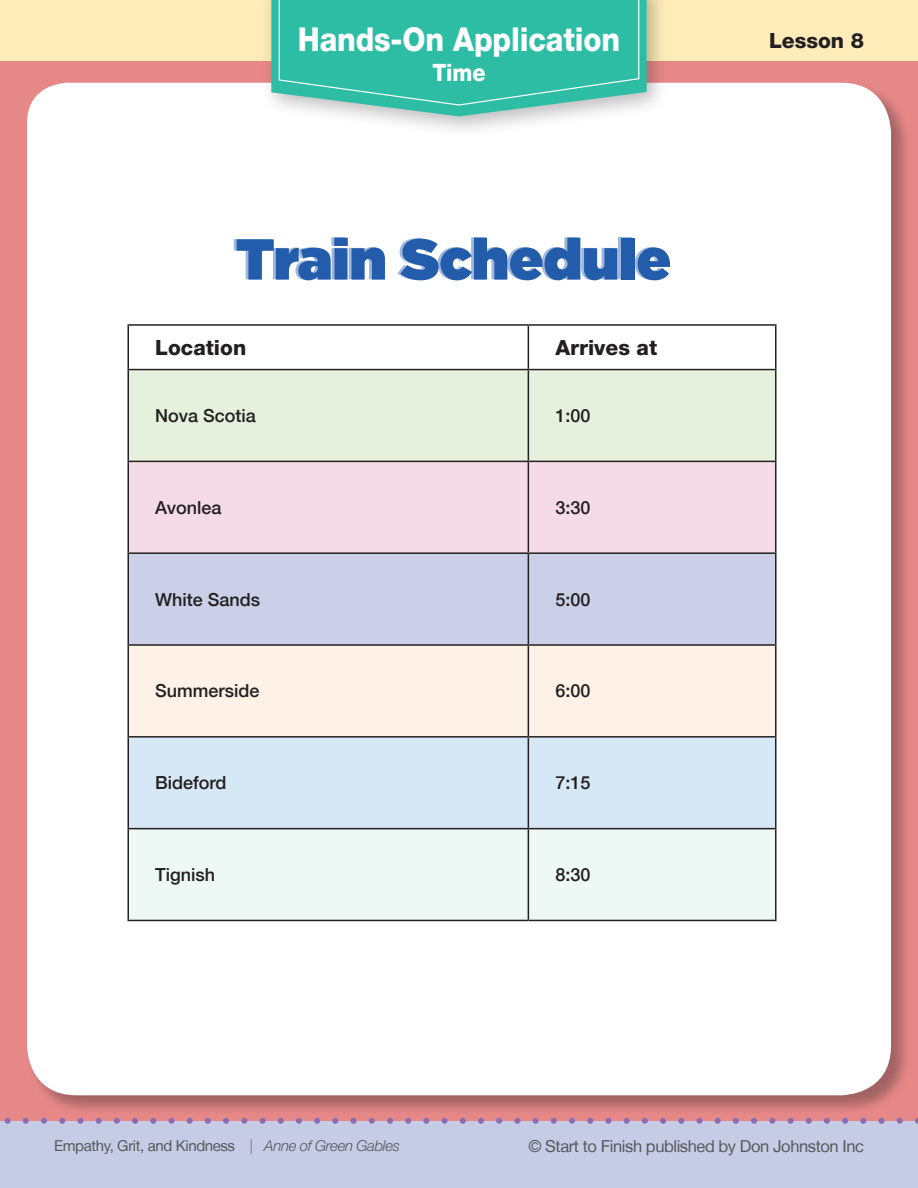
<style>
.page{position:relative;width:918px;height:1188px;background:#fff}
.page>*{position:absolute;margin:0;border:0;box-sizing:border-box;transform-origin:0 0}
.t1{font:900 57.45px "Gotham";color:#235caa}
.Text_Type_Header{font:800 33px "Helvetica Neue LT Std";letter-spacing:-.005em;color:#fff;scale:.9 1}
.Text_Type_Sub-Header{font:800 24px "Helvetica Neue LT Std";color:#fff;scale:.9 1}
.Prices{font:800 21px "Helvetica Neue LT Std";color:#231f20}
.Prices-2{font:500 18px "Helvetica Neue LT";color:#231f20}
.t2{font:16.5px "Helvetica Neue LT";letter-spacing:-.025em;color:#57585a}
.t3{font:15px "Helvetica Neue LT";letter-spacing:-.025em;color:#57585a}
.s1{color:#886fb1}
.s2{font-family:"Helvetica Neue LT Std";font-weight:300;font-style:italic}
</style>
<div class="page">
<div style="left:0;top:0;width:918px;height:1121px;background:#e78888"></div>
<div style="left:0;top:1121px;width:918px;height:67px;background:#c7cce6"></div>
<div style="left:0;top:0;width:918px;height:61px;background:#feedb8"></div>
<svg style="left:8px;top:1118px;width:910px;height:6px"></svg>
<div style="left:26px;top:82px;width:886px;height:1034px;background:#231f20;opacity:.35"></div>
<div style="left:27px;top:83px;width:864px;height:1012px;background:#fff"></div>
<div style="left:261px;top:0;width:409px;height:138px;background:#231f20;opacity:.3"></div>
<svg style="left:271px;top:0;width:376px;height:116px"></svg>
<div style="left:129px;top:370px;width:646px;height:91px;background:#e5f1dd"></div>
<div style="left:129px;top:462px;width:646px;height:90px;background:#f4dbe5"></div>
<div style="left:129px;top:554px;width:646px;height:90px;background:#cbd0e8"></div>
<div style="left:129px;top:646px;width:646px;height:90px;background:#fef1e6"></div>
<div style="left:129px;top:738px;width:646px;height:90px;background:#d6e7f6"></div>
<div style="left:129px;top:829px;width:646px;height:91px;background:#eef8f5"></div>
<hr style="left:127px;top:324px;width:401px;height:2px;background:#231f20">
<hr style="left:127px;top:326px;width:2px;height:43px;background:#231f20">
<hr style="left:528px;top:324px;width:249px;height:2px;background:#231f20">
<hr style="left:528px;top:326px;width:1px;height:43px;background:#231f20">
<hr style="left:775px;top:326px;width:2px;height:43px;background:#231f20">
<hr style="left:127px;top:369px;width:401px;height:1px;background:#231f20">
<hr style="left:127px;top:370px;width:2px;height:91px;background:#231f20">
<hr style="left:528px;top:369px;width:249px;height:1px;background:#231f20">
<hr style="left:528px;top:370px;width:1px;height:91px;background:#231f20">
<hr style="left:775px;top:370px;width:2px;height:91px;background:#231f20">
<hr style="left:127px;top:461px;width:401px;height:1px;background:#231f20">
<hr style="left:127px;top:462px;width:2px;height:90px;background:#231f20">
<hr style="left:528px;top:461px;width:249px;height:1px;background:#231f20">
<hr style="left:528px;top:462px;width:1px;height:90px;background:#231f20">
<hr style="left:775px;top:462px;width:2px;height:90px;background:#231f20">
<hr style="left:127px;top:552px;width:401px;height:2px;background:#231f20">
<hr style="left:127px;top:554px;width:2px;height:90px;background:#231f20">
<hr style="left:528px;top:552px;width:249px;height:2px;background:#231f20">
<hr style="left:528px;top:554px;width:1px;height:90px;background:#231f20">
<hr style="left:775px;top:554px;width:2px;height:90px;background:#231f20">
<hr style="left:127px;top:644px;width:401px;height:2px;background:#231f20">
<hr style="left:127px;top:646px;width:2px;height:90px;background:#231f20">
<hr style="left:528px;top:644px;width:249px;height:2px;background:#231f20">
<hr style="left:528px;top:646px;width:1px;height:90px;background:#231f20">
<hr style="left:775px;top:646px;width:2px;height:90px;background:#231f20">
<hr style="left:127px;top:736px;width:401px;height:2px;background:#231f20">
<hr style="left:127px;top:738px;width:2px;height:90px;background:#231f20">
<hr style="left:528px;top:736px;width:249px;height:2px;background:#231f20">
<hr style="left:528px;top:738px;width:1px;height:90px;background:#231f20">
<hr style="left:775px;top:738px;width:2px;height:90px;background:#231f20">
<hr style="left:127px;top:828px;width:401px;height:1px;background:#231f20">
<hr style="left:127px;top:829px;width:2px;height:91px;background:#231f20">
<hr style="left:528px;top:828px;width:249px;height:1px;background:#231f20">
<hr style="left:528px;top:829px;width:1px;height:91px;background:#231f20">
<hr style="left:775px;top:829px;width:2px;height:91px;background:#231f20">
<hr style="left:127px;top:920px;width:401px;height:1px;background:#231f20">
<hr style="left:528px;top:920px;width:249px;height:1px;background:#231f20">
<h1 class="Text_Type_Header" style="left:298px;top:19px;width:360px">Hands-On Application</h1>
<h2 class="Text_Type_Sub-Header" style="left:432px;top:58px;width:61px">Time</h2>
<p class="t1" style="left:236px;top:218px;width:437px">Train Schedule</p>
<p class="Prices" style="left:155px;top:335px;width:93px">Location</p>
<p class="Prices" style="left:555px;top:335px;width:103px">Arrives at</p>
<p class="Prices-2" style="left:155px;top:405px;width:102px">Nova Scotia</p>
<p class="Prices-2" style="left:555px;top:405px;width:37px">1:00</p>
<p class="Prices-2" style="left:155px;top:497px;width:68px">Avonlea</p>
<p class="Prices-2" style="left:555px;top:497px;width:37px">3:30</p>
<p class="Prices-2" style="left:155px;top:588px;width:107px">White Sands</p>
<p class="Prices-2" style="left:555px;top:588px;width:37px">5:00</p>
<p class="Prices-2" style="left:155px;top:680px;width:106px">Summerside</p>
<p class="Prices-2" style="left:555px;top:680px;width:37px">6:00</p>
<p class="Prices-2" style="left:155px;top:772px;width:73px">Bideford</p>
<p class="Prices-2" style="left:555px;top:772px;width:37px">7:15</p>
<p class="Prices-2" style="left:155px;top:864px;width:62px">Tignish</p>
<p class="Prices-2" style="left:555px;top:864px;width:37px">8:30</p>
<p class="Prices" style="left:769px;top:28px;width:96px">Lesson 8</p>
<p class="t3" style="left:54px;top:1137px;width:348px">Empathy, Grit, and Kindness <span class="s1">|</span> <span class="s2">Anne of Green Gables</span></p>
<p class="t2" style="left:528px;top:1136px;width:337px">© Start to Finish published by Don Johnston Inc</p>
</div>
